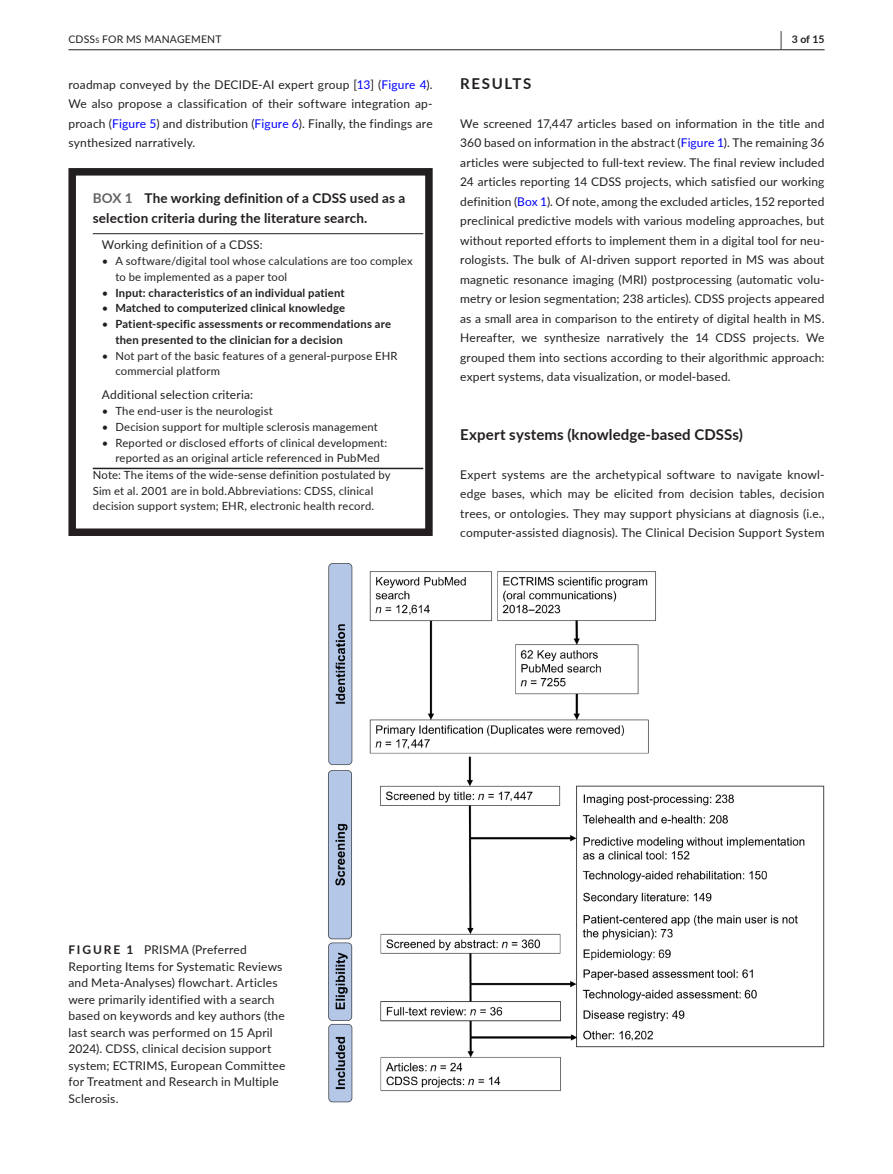
<style>
.page{position:relative;width:893px;height:1174px;background:#fff}
.page>*{position:absolute;margin:0;border:0;box-sizing:border-box;transform-origin:0 0}
.t1{font:700 15px "Lato";letter-spacing:.01em;color:#231f20}
.t2{font:700 15px "Lato";letter-spacing:.105em;color:#231f20}
.t3{font:700 13.5px/19.5px "Lato";letter-spacing:.01em;color:#231f20}
.t4{font:12px/19.5px "Lato";letter-spacing:.015em;color:#231f20;text-align:justify}
.t5{font:11.25px/15.8px "Lato";letter-spacing:.015em;color:#231f20}
.t6{font:700 11.25px/15.8px "Lato";letter-spacing:.02em;color:#231f20}
.t7{font:10.5px "Lato";letter-spacing:.02em;color:#231f20}
.t8{font:700 10.5px "Lato";color:#231f20}
.s1{font-size:7.35px}
.s2{font-size:19.5px}
.s3{color:#00f}
.s4{color:#636366}
.s5{font-weight:400}
.s6{font-weight:700}
</style>
<div class="page">
<hr style="left:68px;top:49px;width:756px;height:1px;background:#231f20">
<hr style="left:93px;top:233px;width:330px;height:1px;background:#231f20">
<hr style="left:93px;top:468px;width:330px;height:1px;background:#231f20">
<div style="left:68px;top:168px;width:365px;height:368px;border:8px solid #231f20"></div>
<img style="left:328px;top:563px;width:496px;height:540px">
<p class="t7" style="left:68px;top:31px;width:155px">CDSS<span class="s1">s</span> FOR MS MANAGEMENT</p>
<p class="t8" style="left:780px;top:31px;width:46px"><span class="s2">|</span> 3 of 15</p>
<p class="t4" style="left:68px;top:74px;width:366px">roadmap conveyed by the DECIDE-AI expert group [<span class="s3">13</span>] (<span class="s3">Figure 4</span>).<br>We also propose a classification of their software integration ap&shy;proach (<span class="s3">Figure 5</span>) and distribution (<span class="s3">Figure 6</span>). Finally, the findings are synthesized narratively.</p>
<p class="t2" style="left:460px;top:72px;width:73px">RESULTS</p>
<p class="t4" style="left:460px;top:113px;width:366px">We screened 17,447 articles based on information in the title and 360 based on information in the abstract (<span class="s3">Figure 1</span>). The remaining 36 articles were subjected to full-text review. The final review included 24 articles reporting 14 CDSS projects, which satisfied our working definition (<span class="s3">Box 1</span>). Of note, among the excluded articles, 152 reported preclinical predictive models with various modeling approaches, but without reported efforts to implement them in a digital tool for neu&shy;rologists. The bulk of AI-driven support reported in MS was about magnetic resonance imaging (MRI) postprocessing (automatic volu&shy;metry or lesion segmentation; 238 articles). CDSS projects appeared as a small area in comparison to the entirety of digital health in MS.<br>Hereafter, we synthesize narratively the 14 CDSS projects. We grouped them into sections according to their algorithmic approach: expert systems, data visualization, or model-based.</p>
<p class="t3" style="left:93px;top:188px;width:314px"><span class="s4">BOX 1</span> The working definition of a CDSS used as a selection criteria during the literature search.</p>
<p class="t4" style="left:102px;top:235px;width:162px">Working definition of a CDSS:</p>
<p class="t5" style="left:115px;top:253px;width:299px;text-indent:-14px">• A software/digital tool whose calculations are too complex to be implemented as a paper tool</p>
<p class="t6" style="left:102px;top:284px;width:244px"><span class="s5">•</span> Input: characteristics of an individual patient</p>
<p class="t6" style="left:102px;top:300px;width:245px"><span class="s5">•</span> Matched to computerized clinical knowledge</p>
<p class="t6" style="left:115px;top:316px;width:277px;text-indent:-14px"><span class="s5">•</span> Patient-specific assessments or recommendations are then presented to the clinician for a decision</p>
<p class="t5" style="left:115px;top:347px;width:284px;text-indent:-14px">• Not part of the basic features of a general-purpose EHR commercial platform</p>
<p class="t4" style="left:102px;top:385px;width:153px">Additional selection criteria:</p>
<p class="t5" style="left:102px;top:403px;width:173px">• The end-user is the neurologist</p>
<p class="t5" style="left:102px;top:418px;width:278px">• Decision support for multiple sclerosis management</p>
<p class="t5" style="left:102px;top:434px;width:287px">• Reported or disclosed efforts of clinical development:</p>
<p class="t5" style="left:115px;top:450px;width:266px">reported as an original article referenced in PubMed</p>
<p class="t5" style="left:93px;top:466px;width:299px">Note: The items of the wide-sense definition postulated by</p>
<p class="t5" style="left:93px;top:482px;width:282px">Sim et al. 2001 are in bold.Abbreviations: CDSS, clinical</p>
<p class="t5" style="left:93px;top:498px;width:283px">decision support system; EHR, electronic health record.</p>
<p class="t1" style="left:460px;top:423px;width:284px">Expert systems (knowledge-based CDSSs)</p>
<p class="t4" style="left:460px;top:464px;width:366px">Expert systems are the archetypical software to navigate knowl&shy;edge bases, which may be elicited from decision tables, decision trees, or ontologies. They may support physicians at diagnosis (i.e., computer-assisted diagnosis). The Clinical Decision Support System</p>
<p class="t4" style="left:68px;top:941px;width:218px;line-height:16.5px;text-align:left"><span class="s6">FIGURE 1</span> PRISMA (Preferred Reporting Items for Systematic Reviews and Meta-Analyses) flowchart. Articles were primarily identified with a search based on keywords and key authors (the last search was performed on 15 April 2024). CDSS, clinical decision support system; ECTRIMS, European Committee for Treatment and Research in Multiple Sclerosis.</p>
</div>
